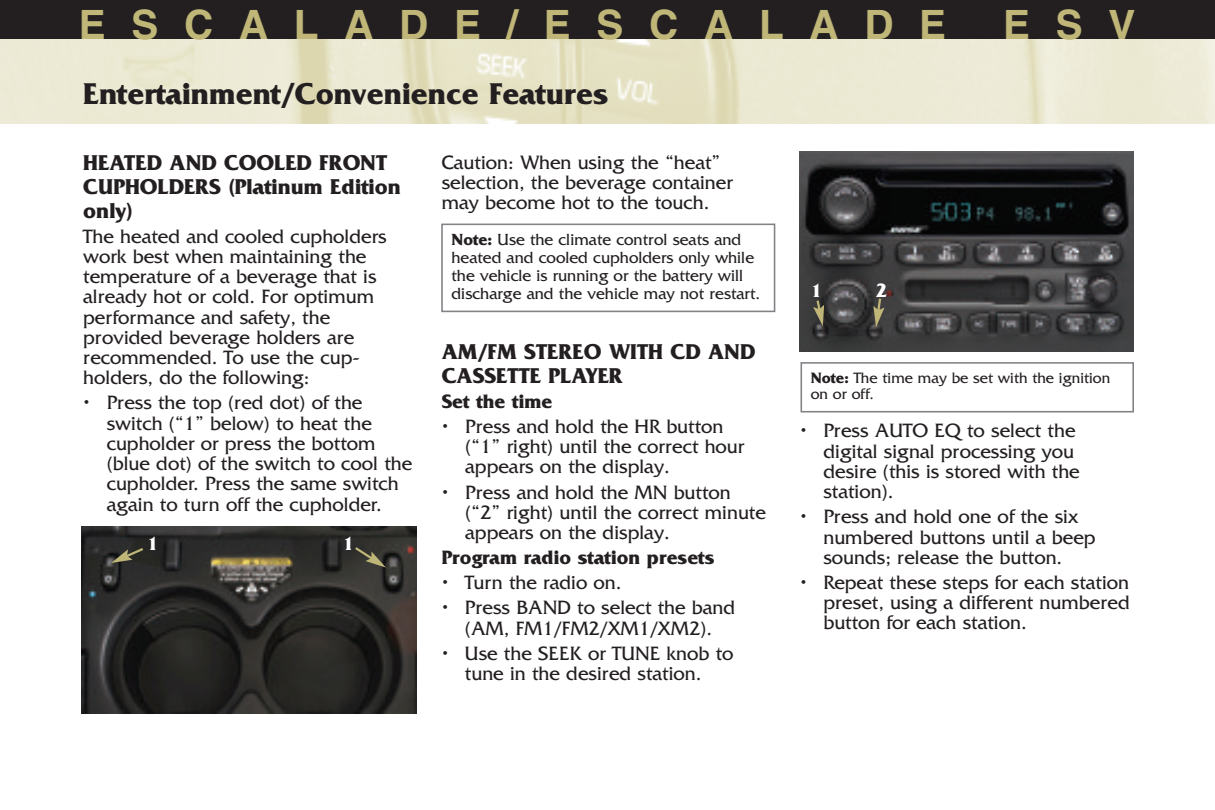
<style>
.page{position:relative;width:1215px;height:810px;background:#fff}
.page>*{position:absolute;margin:0;border:0;box-sizing:border-box;transform-origin:0 0}
.t1{font:700 40.5px "Helvetica";letter-spacing:.635em;color:#bfb678}
.t2{font:700 31.5px "Friz Quadrata";color:#231f20}
.t3{font:700 22.5px/23.6px "Friz Quadrata";color:#231f20}
.t4{font:20.25px/20.2px "Friz Quadrata";color:#231f20}
.t5{font:700 20.25px "Friz Quadrata";color:#231f20}
.t6{font:700 20.25px "Friz Quadrata";color:#fff}
.t7{font:16.88px/18px "Friz Quadrata";color:#231f20}
.t8{font:15.75px/15.8px "Friz Quadrata";color:#231f20}
.s1{font-weight:700}
</style>
<div class="page">
<div style="left:0;top:0;width:1215px;height:40px;background:#231f20"></div>
<img style="left:0;top:40px;width:1215px;height:83px">
<img style="left:800px;top:152px;width:334px;height:199px">
<svg style="left:813px;top:298px;width:15px;height:29px"></svg>
<svg style="left:870px;top:296px;width:15px;height:32px"></svg>
<div style="left:441px;top:224px;width:334px;height:88px;border:2px solid #808285"></div>
<img style="left:81px;top:527px;width:336px;height:186px">
<div style="left:801px;top:362px;width:333px;height:51px;border:2px solid #808285"></div>
<svg style="left:353px;top:545px;width:36px;height:27px"></svg>
<svg style="left:109px;top:546px;width:37px;height:22px"></svg>
<h1 class="t1" style="left:79px;top:9px;width:869px">ESCALADE/ESCALADE</h1>
<h1 class="t1" style="left:1003px;top:9px;width:134px">ESV</h1>
<h2 class="t2" style="left:83px;top:75px;width:527px">Entertainment/Convenience Features</h2>
<p class="t3" style="left:83px;top:151px;width:319px">HEATED AND COOLED FRONT<br>CUPHOLDERS (Platinum Edition only)</p>
<p class="t4" style="left:83px;top:226px;width:305px">The heated and cooled cupholders work best when maintaining the temperature of a beverage that is already hot or cold. For optimum performance and safety, the provided beverage holders are recommended. To use the cup&shy;holders, do the following:</p>
<p class="t4" style="left:107px;top:392px;width:307px;text-indent:-23px">• Press the top (red dot) of the switch (“1” below) to heat the cupholder or press the bottom (blue dot) of the switch to cool the cupholder. Press the same switch again to turn off the cupholder.</p>
<p class="t6" style="left:147px;top:532px;width:13px">1</p>
<p class="t6" style="left:343px;top:531px;width:13px">1</p>
<p class="t4" style="left:442px;top:152px;width:293px">Caution: When using the “heat” selection, the beverage container may become hot to the touch.</p>
<p class="t7" style="left:452px;top:230px;width:310px"><span class="s1">Note:</span> Use the climate control seats and heated and cooled cupholders only while the vehicle is running or the battery will discharge and the vehicle may not restart.</p>
<p class="t3" style="left:442px;top:340px;width:315px">AM/FM STEREO WITH CD AND<br>CASSETTE PLAYER</p>
<p class="t5" style="left:442px;top:389px;width:112px">Set the time</p>
<p class="t4" style="left:465px;top:416px;width:281px;text-indent:-23px">• Press and hold the HR button (“1” right) until the correct hour appears on the display.</p>
<p class="t4" style="left:465px;top:481px;width:302px;text-indent:-23px">• Press and hold the MN button (“2” right) until the correct minute appears on the display.</p>
<p class="t5" style="left:442px;top:545px;width:274px">Program radio station presets</p>
<p class="t4" style="left:442px;top:572px;width:181px">• Turn the radio on.</p>
<p class="t4" style="left:442px;top:597px;width:295px;text-align:center">• Press BAND to select the band (AM, FM1/FM2/XM1/XM2).</p>
<p class="t4" style="left:442px;top:643px;width:293px;text-align:center">• Use the SEEK or TUNE knob to tune in the desired station.</p>
<p class="t6" style="left:811px;top:278px;width:13px">1</p>
<p class="t6" style="left:876px;top:278px;width:13px">2</p>
<p class="t8" style="left:811px;top:370px;width:301px"><span class="s1">Note:</span> The time may be set with the ignition on or off.</p>
<p class="t4" style="left:823px;top:420px;width:258px;text-indent:-23px">• Press AUTO EQ to select the digital signal processing you desire (this is stored with the station).</p>
<p class="t4" style="left:823px;top:506px;width:274px;text-indent:-23px">• Press and hold one of the six numbered buttons until a beep sounds; release the button.</p>
<p class="t4" style="left:823px;top:572px;width:308px;text-align:justify;text-indent:-23px">• Repeat these steps for each station preset, using a different numbered button for each station.</p>
</div>
